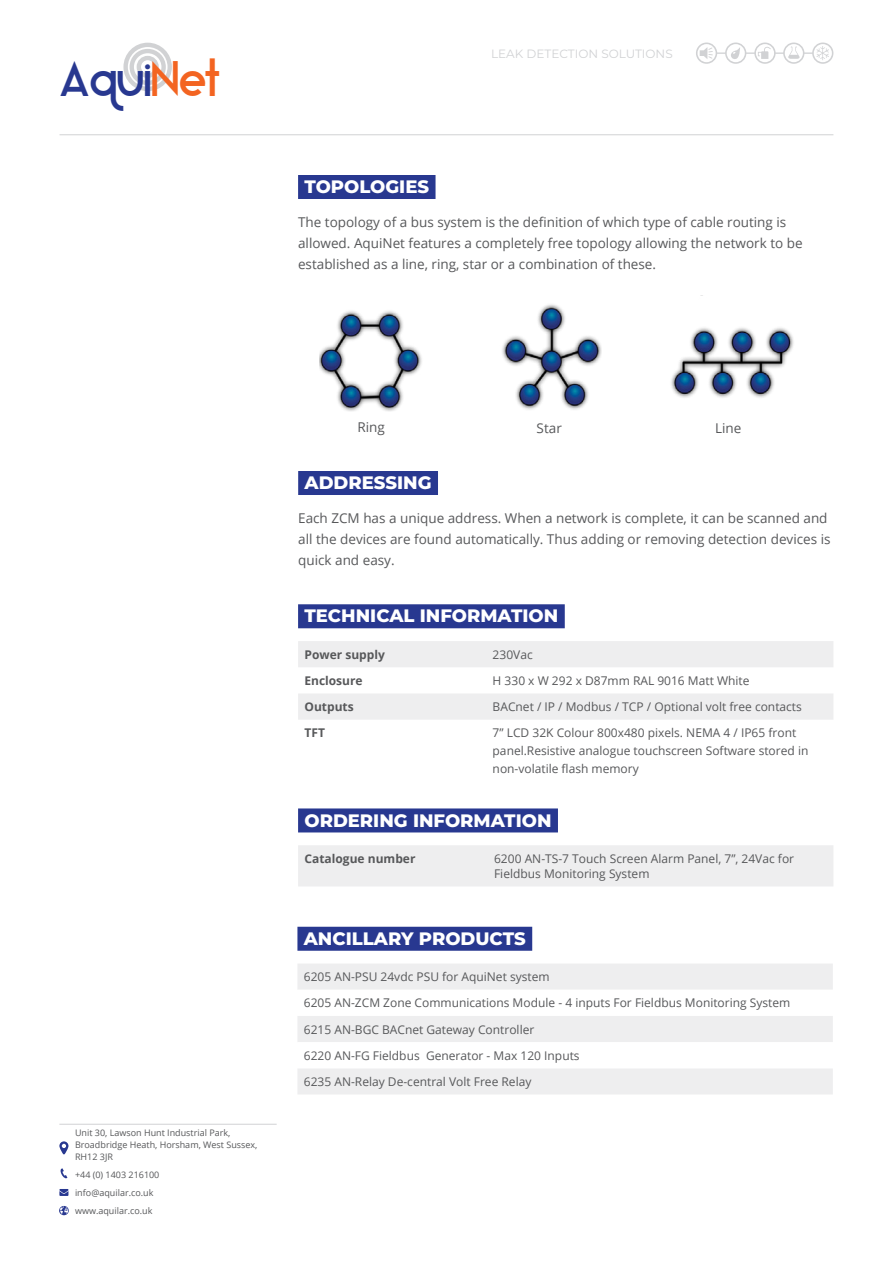
<style>
.page{position:relative;width:893px;height:1263px;background:#fff}
.page>*{position:absolute;margin:0;border:0;box-sizing:border-box;transform-origin:0 0}
.t1{font:43.65px "Star Avenue";color:#283890}
.Title_with_blue_background{font:800 18px "Montserrat";color:#fff}
.Body{font:13.5px/21px "Open Sans";color:#57585a}
.Body-2{font:12px/18px "Open Sans";color:#57585a}
.Body-3{font:700 12px "Open Sans";color:#57585a}
.Sub_Titles_Mon{font:12px "Montserrat";color:#d1d2d4}
.t2{font:9px/12px "Open Sans";color:#57585a}
.s1{font-family:"Alpaca Scarlett Demo"}
.s2{font-family:"Alpaca Scarlett Demo";color:#f36421}
.s3{color:#f36421}
</style>
<div class="page">
<div style="left:298px;top:604px;width:267px;height:24px;background:#283890"></div>
<svg style="left:298px;top:641px;width:535px;height:79px"></svg>
<svg style="left:123px;top:43px;width:49px;height:48px"></svg>
<svg style="left:696px;top:43px;width:137px;height:21px"></svg>
<div style="left:298px;top:808px;width:260px;height:24px;background:#283890"></div>
<div style="left:298px;top:845px;width:535px;height:41px;background:#eeeeef"></div>
<hr style="left:60px;top:134px;width:773px;height:1px;background:#d1d2d4">
<div style="left:298px;top:175px;width:138px;height:24px;background:#283890"></div>
<img style="left:319px;top:311px;width:103px;height:100px">
<img style="left:502px;top:304px;width:100px;height:106px">
<img style="left:671px;top:328px;width:123px;height:70px">
<div style="left:298px;top:471px;width:140px;height:24px;background:#283890"></div>
<div style="left:297px;top:927px;width:235px;height:24px;background:#283890"></div>
<div style="left:298px;top:964px;width:535px;height:130px;background:#eeeeef"></div>
<svg style="left:298px;top:990px;width:535px;height:78px"></svg>
<svg style="left:59px;top:1141px;width:9px;height:13px"></svg>
<svg style="left:60px;top:1168px;width:7px;height:10px"></svg>
<svg style="left:59px;top:1189px;width:9px;height:7px"></svg>
<svg style="left:59px;top:1206px;width:10px;height:9px"></svg>
<hr style="left:59px;top:1124px;width:218px;height:1px;background:#d1d2d4">
<p class="t1" style="left:60px;top:53px;width:161px"><span class="s1">A</span>qui<span class="s2">N</span><span class="s3">et</span></p>
<p class="Sub_Titles_Mon" style="left:491px;top:45px;width:183px">LEAK DETECTION SOLUTIONS</p>
<p class="Title_with_blue_background" style="left:304px;top:173px;width:126px">TOPOLOGIES</p>
<p class="Body" style="left:298px;top:211px;width:506px">The topology of a bus system is the definition of which type of cable routing is allowed. AquiNet features a completely free topology allowing the network to be established as a line, ring, star or a combination of these.</p>
<p class="t2" style="left:75px;top:1126px;width:157px">Unit 30, Lawson Hunt Industrial Park,</p>
<p class="t2" style="left:75px;top:1138px;width:184px">Broadbridge Heath, Horsham, West Sussex,<br>RH12 3JR</p>
<p class="t2" style="left:75px;top:1168px;width:86px">+44 (0) 1403 216100</p>
<p class="t2" style="left:75px;top:1186px;width:80px">info@aquilar.co.uk</p>
<p class="t2" style="left:75px;top:1204px;width:79px">www.aquilar.co.uk</p>
<p class="Body" style="left:357px;top:416px;width:29px">Ring</p>
<p class="Body" style="left:537px;top:417px;width:27px">Star</p>
<p class="Body" style="left:715px;top:417px;width:28px">Line</p>
<p class="Title_with_blue_background" style="left:305px;top:469px;width:129px">ADDRESSING</p>
<p class="Body" style="left:298px;top:507px;width:534px">Each ZCM has a unique address. When a network is complete, it can be scanned and all the devices are found automatically. Thus adding or removing detection devices is quick and easy.</p>
<p class="Title_with_blue_background" style="left:304px;top:603px;width:255px">TECHNICAL INFORMATION</p>
<p class="Body-3" style="left:304px;top:646px;width:82px">Power supply</p>
<p class="Body-2" style="left:493px;top:645px;width:42px">230Vac</p>
<p class="Body-3" style="left:304px;top:672px;width:60px">Enclosure</p>
<p class="Body-2" style="left:493px;top:671px;width:258px">H 330 x W 292 x D87mm RAL 9016 Matt White</p>
<p class="Body-3" style="left:304px;top:698px;width:51px">Outputs</p>
<p class="Body-2" style="left:493px;top:697px;width:311px">BACnet / IP / Modbus / TCP / Optional volt free contacts</p>
<p class="Body-3" style="left:304px;top:724px;width:22px">TFT</p>
<p class="Body-2" style="left:493px;top:724px;width:317px">7” LCD 32K Colour 800x480 pixels. NEMA 4 / IP65 front panel.Resistive analogue touchscreen Software stored in non-volatile flash memory</p>
<p class="Title_with_blue_background" style="left:304px;top:807px;width:249px">ORDERING INFORMATION</p>
<p class="Body-3" style="left:304px;top:850px;width:113px">Catalogue number</p>
<p class="Body-2" style="left:494px;top:851px;width:302px;line-height:15px">6200 AN-TS-7 Touch Screen Alarm Panel, 7”, 24Vac for<br>Fieldbus Monitoring System</p>
<p class="Title_with_blue_background" style="left:304px;top:925px;width:224px">ANCILLARY PRODUCTS</p>
<p class="Body-2" style="left:304px;top:967px;width:247px">6205 AN-PSU 24vdc PSU for AquiNet system</p>
<p class="Body-2" style="left:304px;top:994px;width:488px">6205 AN-ZCM Zone Communications Module - 4 inputs For Fieldbus Monitoring System</p>
<p class="Body-2" style="left:304px;top:1020px;width:232px">6215 AN-BGC BACnet Gateway Controller</p>
<p class="Body-2" style="left:304px;top:1046px;width:277px">6220 AN-FG Fieldbus Generator - Max 120 Inputs</p>
<p class="Body-2" style="left:304px;top:1072px;width:229px">6235 AN-Relay De-central Volt Free Relay</p>
</div>
